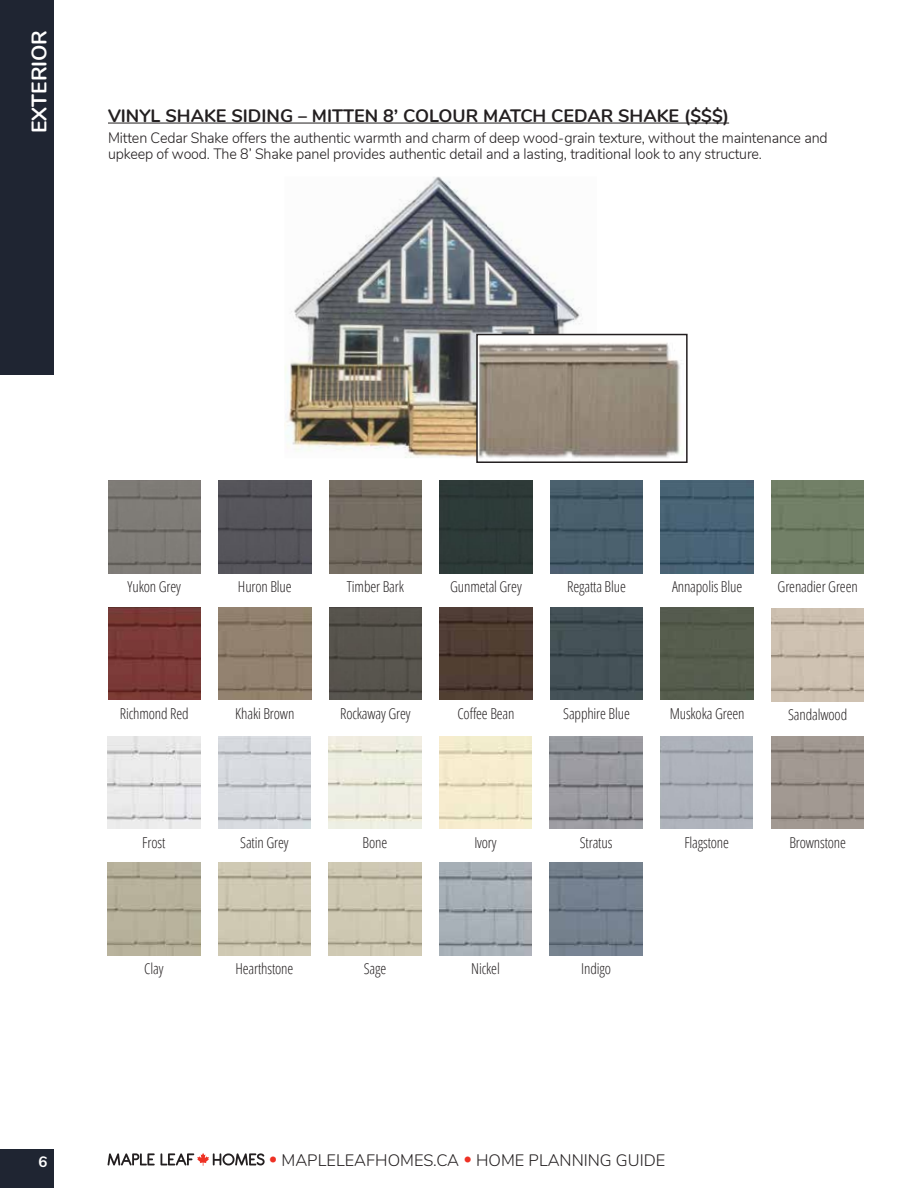
<style>
.page{position:relative;width:918px;height:1188px;background:#fff}
.page>*{position:absolute;margin:0;border:0;box-sizing:border-box;transform-origin:0 0}
.t1{font:700 21px "Nunito";color:#fff}
.t2{font:700 18px "Nunito";color:#231f20}
.t3{font:300 16.5px "Nunito";color:#231f20}
.t4{font:300 15px "Open Sans Condensed";letter-spacing:-.01em;color:#231f20}
.t5{font:300 15px/16.5px "Nunito";letter-spacing:-.01em;color:#231f20;scale:.95 1}
.t6{font:700 15px "Nunito";color:#fff}
.s1{color:#ee3124}
</style>
<div class="page">
<div style="left:0;top:1149px;width:54px;height:39px;background:#1f2532"></div>
<div style="left:0;top:0;width:54px;height:375px;background:#1f2532"></div>
<svg style="left:108px;top:1153px;width:157px;height:13px"></svg>
<hr style="left:108px;top:123px;width:621px;height:1px;background:#231f20">
<img style="left:108px;top:481px;width:93px;height:93px">
<img style="left:550px;top:481px;width:93px;height:93px">
<img style="left:329px;top:481px;width:93px;height:93px">
<img style="left:771px;top:481px;width:93px;height:93px">
<img style="left:219px;top:481px;width:92px;height:93px">
<img style="left:661px;top:481px;width:92px;height:93px">
<div style="left:440px;top:481px;width:92px;height:93px;background:#2d3a38"></div>
<img style="left:108px;top:607px;width:93px;height:93px">
<img style="left:550px;top:607px;width:93px;height:93px">
<img style="left:329px;top:607px;width:93px;height:93px">
<img style="left:219px;top:607px;width:92px;height:93px">
<div style="left:661px;top:607px;width:92px;height:93px;background:#565c4d"></div>
<img style="left:440px;top:607px;width:92px;height:93px">
<img style="left:771px;top:609px;width:93px;height:92px">
<img style="left:439px;top:736px;width:93px;height:93px">
<img style="left:218px;top:736px;width:93px;height:93px">
<img style="left:660px;top:736px;width:93px;height:93px">
<img style="left:108px;top:736px;width:92px;height:93px">
<img style="left:550px;top:736px;width:92px;height:93px">
<img style="left:329px;top:736px;width:92px;height:93px">
<img style="left:771px;top:736px;width:93px;height:93px">
<img style="left:439px;top:863px;width:93px;height:92px">
<img style="left:218px;top:863px;width:93px;height:92px">
<img style="left:108px;top:863px;width:92px;height:92px">
<img style="left:550px;top:863px;width:92px;height:92px">
<img style="left:329px;top:863px;width:92px;height:92px">
<img style="left:284px;top:176px;width:313px;height:282px">
<img style="left:479px;top:337px;width:201px;height:121px">
<div style="left:476px;top:334px;width:212px;height:129px;border:2px solid #231f20"></div>
<h1 class="t1" style="left:24px;top:133px;width:104px;rotate:-90deg">EXTERIOR</h1>
<p class="t2" style="left:108px;top:102px;width:623px">VINYL SHAKE SIDING – MITTEN 8’ COLOUR MATCH CEDAR SHAKE ($$$)</p>
<p class="t5" style="left:108px;top:128px;width:759px">Mitten Cedar Shake offers the authentic warmth and charm of deep wood-grain texture, without the maintenance and upkeep of wood. The 8’ Shake panel provides authentic detail and a lasting, traditional look to any structure.</p>
<p class="t6" style="left:39px;top:1151px;width:11px">6</p>
<p class="t4" style="left:128px;top:577px;width:55px">Yukon Grey</p>
<p class="t4" style="left:238px;top:577px;width:55px">Huron Blue</p>
<p class="t4" style="left:347px;top:577px;width:59px">Timber Bark</p>
<p class="t4" style="left:450px;top:577px;width:73px">Gunmetal Grey</p>
<p class="t4" style="left:567px;top:577px;width:60px">Regatta Blue</p>
<p class="t4" style="left:672px;top:577px;width:72px">Annapolis Blue</p>
<p class="t4" style="left:778px;top:577px;width:82px">Grenadier Green</p>
<p class="t4" style="left:120px;top:703px;width:70px">Richmond Red</p>
<p class="t4" style="left:235px;top:703px;width:61px">Khaki Brown</p>
<p class="t4" style="left:340px;top:703px;width:72px">Rockaway Grey</p>
<p class="t4" style="left:457px;top:703px;width:59px">Coffee Bean</p>
<p class="t4" style="left:563px;top:703px;width:68px">Sapphire Blue</p>
<p class="t4" style="left:670px;top:703px;width:76px">Muskoka Green</p>
<p class="t4" style="left:788px;top:704px;width:61px">Sandalwood</p>
<p class="t4" style="left:142px;top:832px;width:25px">Frost</p>
<p class="t4" style="left:240px;top:832px;width:50px">Satin Grey</p>
<p class="t4" style="left:363px;top:832px;width:26px">Bone</p>
<p class="t4" style="left:474px;top:832px;width:24px">Ivory</p>
<p class="t4" style="left:580px;top:832px;width:34px">Stratus</p>
<p class="t4" style="left:684px;top:832px;width:46px">Flagstone</p>
<p class="t4" style="left:789px;top:832px;width:58px">Brownstone</p>
<p class="t4" style="left:144px;top:958px;width:21px">Clay</p>
<p class="t4" style="left:235px;top:958px;width:59px">Hearthstone</p>
<p class="t4" style="left:364px;top:958px;width:24px">Sage</p>
<p class="t4" style="left:471px;top:958px;width:30px">Nickel</p>
<p class="t4" style="left:581px;top:958px;width:31px">Indigo</p>
<p class="t3" style="left:269px;top:1148px;width:398px"><span class="s1">•</span> MAPLELEAFHOMES.CA <span class="s1">•</span> HOME PLANNING GUIDE</p>
</div>
